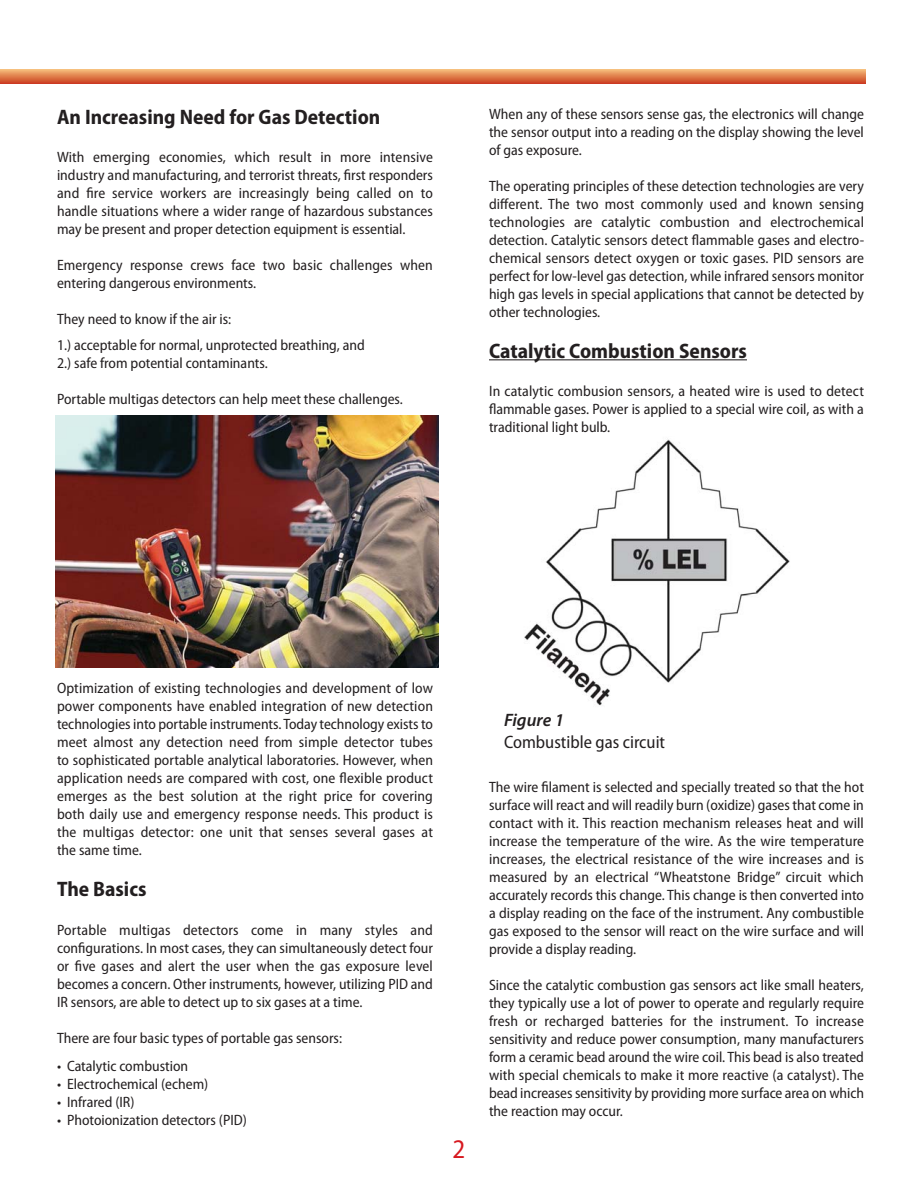
<style>
.page{position:relative;width:918px;height:1188px;background:#fff}
.page>*{position:absolute;margin:0;border:0;box-sizing:border-box;transform-origin:0 0}
.t1{font:semi-condensed 27px "Myriad Pro";color:#d71920}
.t2{font:700 semi-condensed 21px "Myriad Pro";color:#231f20}
.t3{font:semi-condensed 18px "Myriad Pro";color:#231f20}
.t4{font:italic 600 18px "Myriad Pro";color:#231f20}
.t5{font:semi-condensed 15px/18px "Myriad Pro";color:#231f20;text-align:justify}
</style>
<div class="page">
<hr style="left:489px;top:359px;width:258px;height:1px;background:#231f20">
<img style="left:56px;top:416px;width:383px;height:251px">
<img style="left:524px;top:439px;width:266px;height:267px">
<svg style="left:0;top:69px;width:866px;height:15px;background:#df7d4c"></svg>
<h2 class="t2" style="left:57px;top:109px;width:325px">An Increasing Need for Gas Detection</h2>
<p class="t5" style="left:57px;top:150px;width:377px">With emerging economies, which result in more intensive industry and manufacturing, and terrorist threats, first responders and fire service workers are increasingly being called on to handle situations where a wider range of hazardous substances may be present and proper detection equipment is essential.</p>
<p class="t5" style="left:57px;top:258px;width:377px">Emergency response crews face two basic challenges when entering dangerous environments.</p>
<p class="t5" style="left:57px;top:308px;width:309px;line-height:25.5px">They need to know if the air is:<br>1.) acceptable for normal, unprotected breathing, and</p>
<p class="t5" style="left:57px;top:355px;width:212px">2.) safe from potential contaminants.</p>
<p class="t5" style="left:57px;top:391px;width:347px">Portable multigas detectors can help meet these challenges.</p>
<p class="t5" style="left:489px;top:107px;width:376px">When any of these sensors sense gas, the electronics will change the sensor output into a reading on the display showing the level of gas exposure.</p>
<p class="t5" style="left:489px;top:179px;width:377px">The operating principles of these detection technologies are very different. The two most commonly used and known sensing technologies are catalytic combustion and electrochemical detection. Catalytic sensors detect flammable gases and electro&shy;chemical sensors detect oxygen or toxic gases. PID sensors are perfect for low-level gas detection, while infrared sensors monitor high gas levels in special applications that cannot be detected by other technologies.</p>
<h2 class="t2" style="left:489px;top:343px;width:259px">Catalytic Combustion Sensors</h2>
<p class="t5" style="left:489px;top:384px;width:376px">In catalytic combusion sensors, a heated wire is used to detect flammable gases. Power is applied to a special wire coil, as with a traditional light bulb.</p>
<p class="t5" style="left:57px;top:681px;width:377px">Optimization of existing technologies and development of low power components have enabled integration of new detection technologies into portable instruments. Today technology exists to meet almost any detection need from simple detector tubes to sophisticated portable analytical laboratories. However, when application needs are compared with cost, one flexible product emerges as the best solution at the right price for covering both daily use and emergency response needs. This product is the multigas detector: one unit that senses several gases at the same time.</p>
<h2 class="t2" style="left:57px;top:881px;width:91px">The Basics</h2>
<p class="t5" style="left:57px;top:922px;width:377px">Portable multigas detectors come in many styles and configurations. In most cases, they can simultaneously detect four or five gases and alert the user when the gas exposure level becomes a concern. Other instruments, however, utilizing PID and IR sensors, are able to detect up to six gases at a time.</p>
<p class="t5" style="left:57px;top:1030px;width:287px">There are four basic types of portable gas sensors:</p>
<p class="t5" style="left:57px;top:1058px;width:133px">• Catalytic combustion</p>
<p class="t5" style="left:57px;top:1076px;width:153px">• Electrochemical (echem)</p>
<p class="t5" style="left:57px;top:1094px;width:79px">• Infrared (IR)</p>
<p class="t5" style="left:57px;top:1112px;width:191px">• Photoionization detectors (PID)</p>
<h1 class="t1" style="left:453px;top:1139px;width:14px">2</h1>
<p class="t4" style="left:504px;top:709px;width:62px">Figure 1</p>
<p class="t3" style="left:504px;top:735px;width:163px">Combustible gas circuit</p>
<p class="t5" style="left:489px;top:780px;width:377px">The wire filament is selected and specially treated so that the hot surface will react and will readily burn (oxidize) gases that come in contact with it. This reaction mechanism releases heat and will increase the temperature of the wire. As the wire temperature increases, the electrical resistance of the wire increases and is measured by an electrical “Wheatstone Bridge” circuit which accurately records this change. This change is then converted into a display reading on the face of the instrument. Any combustible gas exposed to the sensor will react on the wire surface and will provide a display reading.</p>
<p class="t5" style="left:489px;top:978px;width:377px">Since the catalytic combustion gas sensors act like small heaters, they typically use a lot of power to operate and regularly require fresh or recharged batteries for the instrument. To increase sensitivity and reduce power consumption, many manufacturers form a ceramic bead around the wire coil. This bead is also treated with special chemicals to make it more reactive (a catalyst). The bead increases sensitivity by providing more surface area on which the reaction may occur.</p>
</div>
